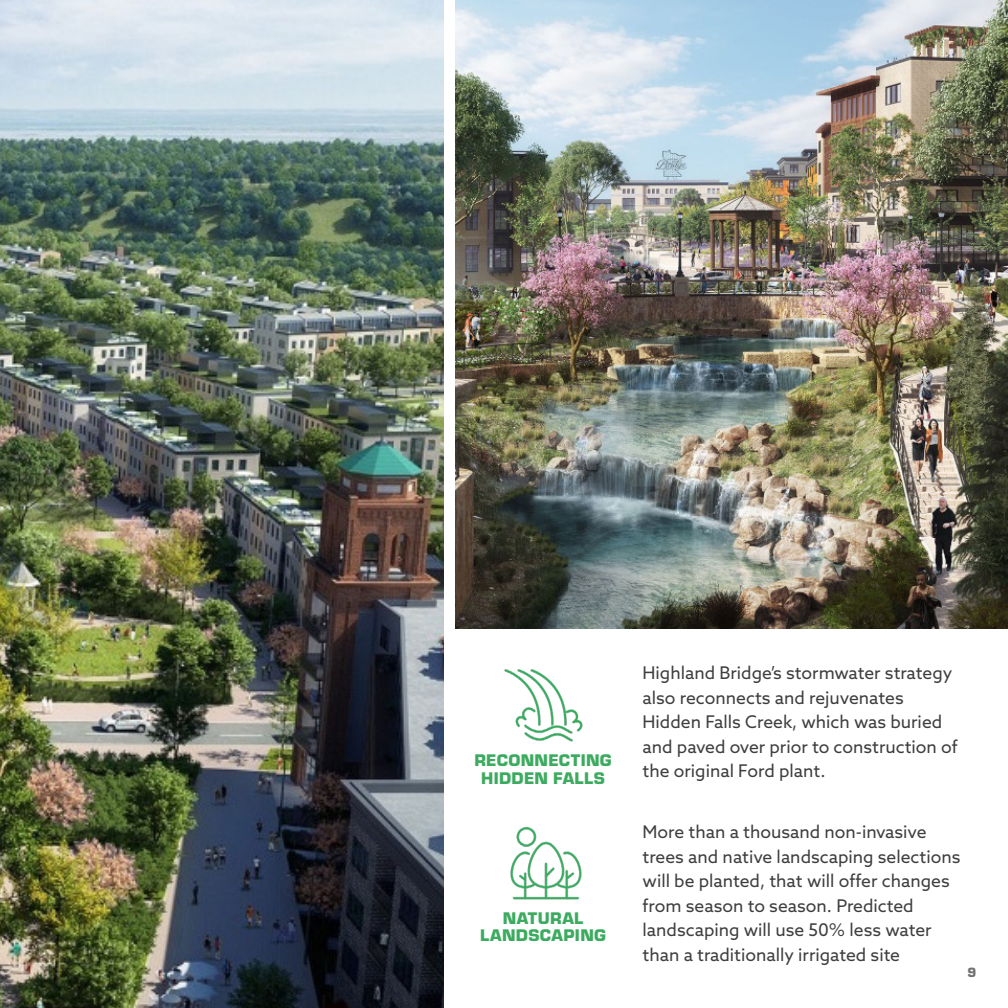
<style>
.page{position:relative;width:1008px;height:1008px;background:#fff}
.page>*{position:absolute;margin:0;border:0;box-sizing:border-box;transform-origin:0 0}
.t1{font:17.5px/24.5px "Azo Sans";color:#3e3e3f}
.t2{font:900 17.5px/17.5px "Eurostile";letter-spacing:.02em;color:#3cab5f;text-align:center}
.t3{font:900 14px "Eurostile";color:#717271}
</style>
<div class="page">
<img style="left:455px;top:0;width:553px;height:628px">
<img style="left:0;top:0;width:444px;height:1008px">
<img style="left:504px;top:669px;width:79px;height:73px">
<img style="left:510px;top:827px;width:72px;height:73px">
<p class="t2" style="left:474px;top:751px;width:139px">RECONNECTING</p>
<p class="t2" style="left:481px;top:768px;width:125px">HIDDEN FALLS</p>
<p class="t2" style="left:480px;top:908px;width:127px">NATURAL<br>LANDSCAPING</p>
<p class="t1" style="left:643px;top:661px;width:317px">Highland Bridge’s stormwater strategy also reconnects and rejuvenates Hidden Falls Creek, which was buried and paved over prior to construction of the original Ford plant.</p>
<p class="t1" style="left:643px;top:820px;width:319px">More than a thousand non-invasive trees and native landscaping selections will be planted, that will offer changes from season to season. Predicted landscaping will use 50% less water than a traditionally irrigated site</p>
<p class="t3" style="left:968px;top:962px;width:10px">9</p>
</div>
